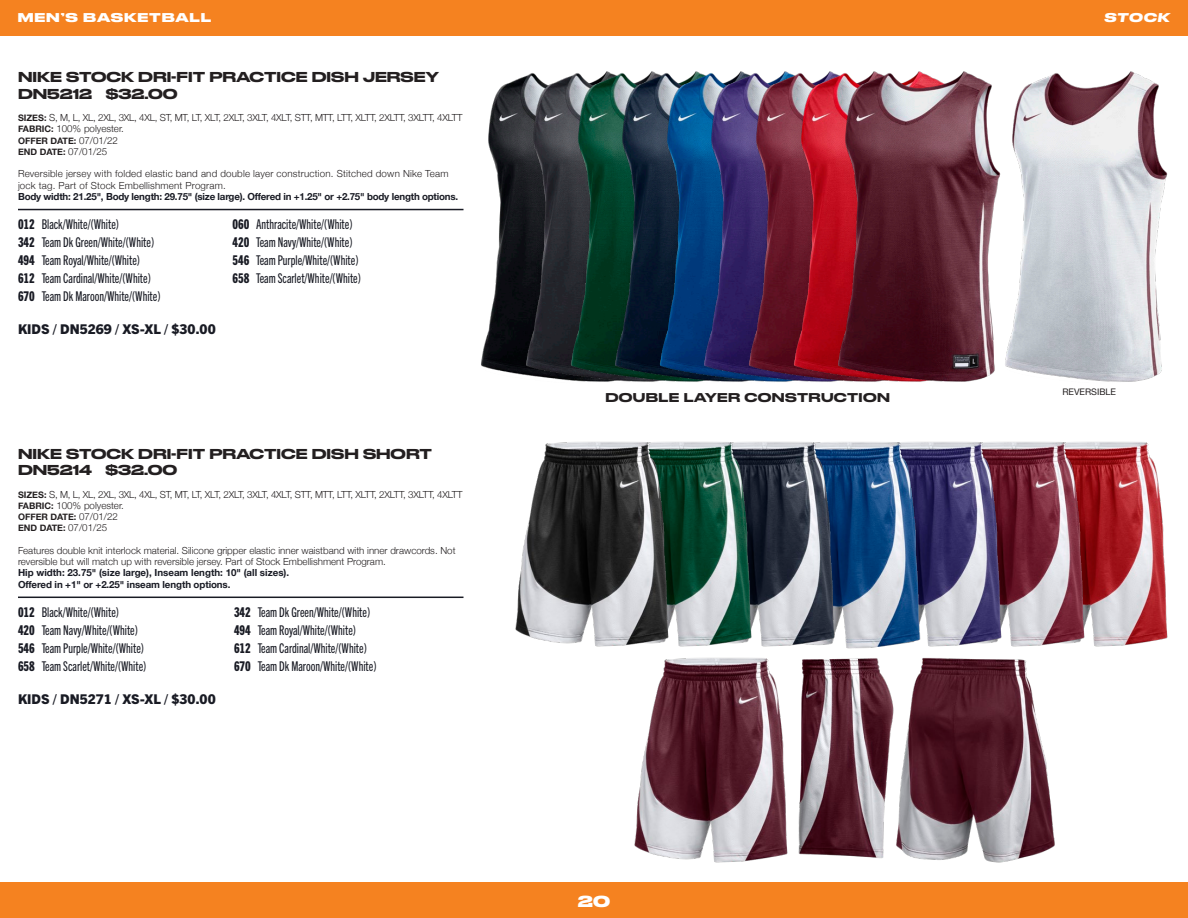
<style>
.page{position:relative;width:1188px;height:918px;background:#fff}
.page>*{position:absolute;margin:0;border:0;box-sizing:border-box;transform-origin:0 0}
.t1{font:700 15px "Druk Wide";color:#fff}
.COLOR_NAME_Nested{font:13.5px "Trade Gothic Next LT Pro Cm";color:#191b24}
.Not_NEW{font:500 13.5px "Druk Wide";color:#231f20}
.KIDS_New{font:800 13.5px "Trade Gothic Next LT Pro";color:#191b24}
.COLOR_NAME_Nested-2{font:500 12px "Druk Wide";letter-spacing:.03em;color:#231f20}
.t2{font:700 12px "Druk Wide";letter-spacing:.07em;color:#fff}
.t3{font:italic 700 12px "Druk Wide";letter-spacing:.065em;color:#fff}
.Widths_Rule_Below{font:700 9.75px/11.2px "Helvetica Neue";letter-spacing:-.01em;color:#191b24}
.SIZE_FABRIC_DATE_Nested{font:300 9.75px "Helvetica Neue";letter-spacing:-.025em;color:#231f20}
.BODY_COPY{font:300 9.75px/11.2px "Helvetica Neue";color:#231f20}
.BODY_COPY-2{font:300 9.75px/11.2px "Helvetica Neue";letter-spacing:.02em;color:#231f20}
.SIZE_FABRIC_DATE_Nested-2{font:300 9.75px "Helvetica Neue";color:#231f20}
.SIZE_FABRIC_DATE_Nested-3{font:700 9px "Helvetica Neue";color:#231f20}
.COLOR_NAME_Nested-3{font:9px "Helvetica Neue";color:#231f20}
.s1{font-weight:700;font-size:9px}
.s2{font-weight:300;font-size:9.75px}
.s3{font-family:"Trade Gothic Next LT Pro Hv Cm"}
</style>
<div class="page">
<div style="left:0;top:0;width:1188px;height:36px;background:#f58220"></div>
<div style="left:0;top:882px;width:1188px;height:36px;background:#f58220"></div>
<img style="left:481px;top:83px;width:28px;height:290px">
<img style="left:634px;top:658px;width:146px;height:205px">
<img style="left:780px;top:658px;width:105px;height:201px">
<img style="left:885px;top:658px;width:170px;height:205px">
<img style="left:1101px;top:442px;width:67px;height:205px">
<img style="left:1017px;top:71px;width:151px;height:311px">
<img style="left:1018px;top:442px;width:83px;height:205px">
<img style="left:934px;top:442px;width:84px;height:205px">
<img style="left:851px;top:442px;width:83px;height:207px">
<img style="left:768px;top:442px;width:83px;height:207px">
<img style="left:685px;top:442px;width:83px;height:205px">
<hr style="left:18px;top:209px;width:446px;height:1px;background:#191b24">
<hr style="left:18px;top:597px;width:446px;height:1px;background:#191b24">
<img style="left:515px;top:442px;width:170px;height:205px">
<img style="left:509px;top:73px;width:45px;height:306px">
<img style="left:554px;top:73px;width:44px;height:309px">
<img style="left:598px;top:71px;width:45px;height:311px">
<img style="left:643px;top:71px;width:44px;height:311px">
<img style="left:687px;top:71px;width:45px;height:311px">
<img style="left:732px;top:71px;width:45px;height:311px">
<img style="left:777px;top:71px;width:44px;height:311px">
<img style="left:821px;top:71px;width:196px;height:311px">
<p class="t2" style="left:18px;top:8px;width:195px">MEN’S BASKETBALL</p>
<p class="t3" style="left:1104px;top:8px;width:67px">STOCK</p>
<p class="Not_NEW" style="left:18px;top:66px;width:422px">NIKE STOCK DRI-FIT PRACTICE DISH JERSEY</p>
<p class="Not_NEW" style="left:18px;top:82px;width:161px">DN5212 $32.00</p>
<p class="SIZE_FABRIC_DATE_Nested" style="left:18px;top:110px;width:446px"><span class="s1">SIZES:</span> S, M, L, XL, 2XL, 3XL, 4XL, ST, MT, LT, XLT, 2XLT, 3XLT, 4XLT, STT, MTT, LTT, XLTT, 2XLTT, 3XLTT, 4XLTT</p>
<p class="SIZE_FABRIC_DATE_Nested-2" style="left:18px;top:121px;width:107px"><span class="s1">FABRIC:</span> 100% polyester.</p>
<p class="SIZE_FABRIC_DATE_Nested-3" style="left:18px;top:133px;width:102px">OFFER DATE: <span class="s2">07/01/22</span></p>
<p class="SIZE_FABRIC_DATE_Nested-3" style="left:18px;top:145px;width:91px">END DATE: <span class="s2">07/01/25</span></p>
<p class="BODY_COPY-2" style="left:18px;top:167px;width:432px">Reversible jersey with folded elastic band and double layer construction. Stitched down Nike Team jock tag. Part of Stock Embellishment Program.</p>
<p class="Widths_Rule_Below" style="left:18px;top:191px;width:442px">Body width: 21.25", Body length: 29.75" (size large). Offered in +1.25" or +2.75" body length options.</p>
<p class="COLOR_NAME_Nested" style="left:18px;top:215px;width:103px"><span class="s3">012</span> Black/White/(White)</p>
<p class="COLOR_NAME_Nested" style="left:232px;top:215px;width:122px"><span class="s3">060</span> Anthracite/White/(White)</p>
<p class="COLOR_NAME_Nested" style="left:18px;top:233px;width:138px"><span class="s3">342</span> Team Dk Green/White/(White)</p>
<p class="COLOR_NAME_Nested" style="left:232px;top:233px;width:121px"><span class="s3">420</span> Team Navy/White/(White)</p>
<p class="COLOR_NAME_Nested" style="left:18px;top:251px;width:124px"><span class="s3">494</span> Team Royal/White/(White)</p>
<p class="COLOR_NAME_Nested" style="left:232px;top:251px;width:128px"><span class="s3">546</span> Team Purple/White/(White)</p>
<p class="COLOR_NAME_Nested" style="left:18px;top:269px;width:134px"><span class="s3">612</span> Team Cardinal/White/(White)</p>
<p class="COLOR_NAME_Nested" style="left:232px;top:269px;width:130px"><span class="s3">658</span> Team Scarlet/White/(White)</p>
<p class="COLOR_NAME_Nested" style="left:18px;top:287px;width:144px"><span class="s3">670</span> Team Dk Maroon/White/(White)</p>
<p class="KIDS_New" style="left:18px;top:320px;width:199px">KIDS / DN5269 / XS-XL / $30.00</p>
<p class="Not_NEW" style="left:18px;top:442px;width:416px">NIKE STOCK DRI-FIT PRACTICE DISH SHORT</p>
<p class="Not_NEW" style="left:18px;top:459px;width:161px">DN5214 $32.00</p>
<p class="SIZE_FABRIC_DATE_Nested" style="left:18px;top:486px;width:446px"><span class="s1">SIZES:</span> S, M, L, XL, 2XL, 3XL, 4XL, ST, MT, LT, XLT, 2XLT, 3XLT, 4XLT, STT, MTT, LTT, XLTT, 2XLTT, 3XLTT, 4XLTT</p>
<p class="SIZE_FABRIC_DATE_Nested-2" style="left:18px;top:497px;width:107px"><span class="s1">FABRIC:</span> 100% polyester.</p>
<p class="SIZE_FABRIC_DATE_Nested-3" style="left:18px;top:510px;width:102px">OFFER DATE: <span class="s2">07/01/22</span></p>
<p class="SIZE_FABRIC_DATE_Nested-3" style="left:18px;top:521px;width:91px">END DATE: <span class="s2">07/01/25</span></p>
<p class="BODY_COPY" style="left:18px;top:544px;width:439px">Features double knit interlock material. Silicone gripper elastic inner waistband with inner drawcords. Not reversible but will match up with reversible jersey. Part of Stock Embellishment Program.</p>
<p class="Widths_Rule_Below" style="left:18px;top:567px;width:273px">Hip width: 23.75" (size large), Inseam length: 10" (all sizes).<br>Offered in +1" or +2.25" inseam length options.</p>
<p class="COLOR_NAME_Nested" style="left:18px;top:603px;width:103px"><span class="s3">012</span> Black/White/(White)</p>
<p class="COLOR_NAME_Nested" style="left:234px;top:603px;width:138px"><span class="s3">342</span> Team Dk Green/White/(White)</p>
<p class="COLOR_NAME_Nested" style="left:18px;top:621px;width:121px"><span class="s3">420</span> Team Navy/White/(White)</p>
<p class="COLOR_NAME_Nested" style="left:234px;top:621px;width:124px"><span class="s3">494</span> Team Royal/White/(White)</p>
<p class="COLOR_NAME_Nested" style="left:18px;top:639px;width:128px"><span class="s3">546</span> Team Purple/White/(White)</p>
<p class="COLOR_NAME_Nested" style="left:234px;top:639px;width:134px"><span class="s3">612</span> Team Cardinal/White/(White)</p>
<p class="COLOR_NAME_Nested" style="left:18px;top:657px;width:130px"><span class="s3">658</span> Team Scarlet/White/(White)</p>
<p class="COLOR_NAME_Nested" style="left:234px;top:657px;width:144px"><span class="s3">670</span> Team Dk Maroon/White/(White)</p>
<p class="KIDS_New" style="left:18px;top:689px;width:199px">KIDS / DN5271 / XS-XL / $30.00</p>
<p class="COLOR_NAME_Nested-2" style="left:605px;top:388px;width:286px">DOUBLE LAYER CONSTRUCTION</p>
<p class="t1" style="left:578px;top:888px;width:34px">20</p>
<p class="COLOR_NAME_Nested-3" style="left:1062px;top:385px;width:55px">REVERSIBLE</p>
</div>
